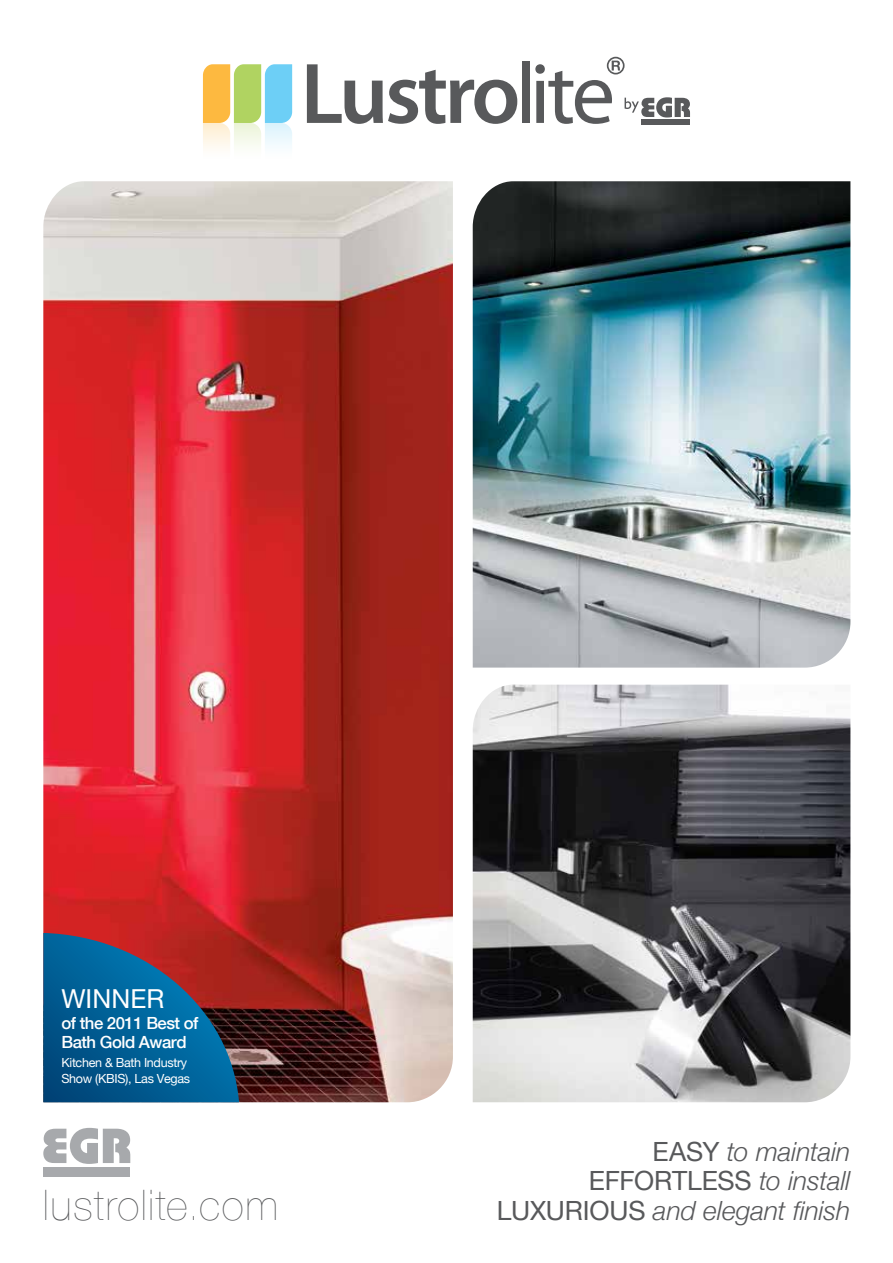
<style>
.page{position:relative;width:893px;height:1263px;background:#fff}
.page>*{position:absolute;margin:0;border:0;box-sizing:border-box;transform-origin:0 0}
.t1{font:200 42px "Helvetica Neue";letter-spacing:.045em;color:#58595b}
.t2{font:italic 300 26.4px "Helvetica Neue";color:#58595b}
.t3{font:26.4px "Helvetica Neue";letter-spacing:-.015em;color:#58595b}
.t4{font:26.1px "Helvetica Neue";color:#fff}
.t5{font:500 16.8px/18.9px "Helvetica Neue";letter-spacing:-.03em;color:#fff}
.t6{font:12.6px/15.3px "Helvetica Neue";letter-spacing:-.025em;color:#fff}
.s1{font-weight:400;font-style:normal}
</style>
<div class="page">
<img style="left:43px;top:181px;width:410px;height:921px">
<svg style="left:43px;top:1128px;width:87px;height:36px"></svg>
<div style="left:43px;top:1167px;width:87px;height:9px;background:#a7a9ac"></div>
<svg style="left:307px;top:64px;width:210px;height:60px"></svg>
<div style="left:522px;top:61px;width:8px;height:62px;background:#58595b"></div>
<svg style="left:203px;top:64px;width:89px;height:85px"></svg>
<svg style="left:535px;top:57px;width:155px;height:67px"></svg>
<svg style="left:43px;top:933px;width:196px;height:169px;background:#26527b"></svg>
<img style="left:473px;top:685px;width:377px;height:417px">
<img style="left:473px;top:181px;width:377px;height:487px">
<p class="t4" style="left:61px;top:983px;width:104px">WINNER</p>
<p class="t5" style="left:61px;top:1013px;width:139px">of the 2011 Best of<br>Bath Gold Award</p>
<p class="t6" style="left:61px;top:1055px;width:130px">Kitchen &amp; Bath Industry<br>Show (KBIS), Las Vegas</p>
<p class="t2" style="left:653px;top:1135px;width:199px"><span class="s1">Easy</span> to maintain</p>
<p class="t3" style="left:589px;top:1165px;width:63px">Effortless</p>
<p class="t2" style="left:759px;top:1165px;width:93px">to install</p>
<h1 class="t1" style="left:43px;top:1181px;width:236px">lustrolite.com</h1>
<p class="t3" style="left:497px;top:1195px;width:67px">Luxurious</p>
<p class="t2" style="left:653px;top:1195px;width:199px">and elegant finish</p>
</div>
